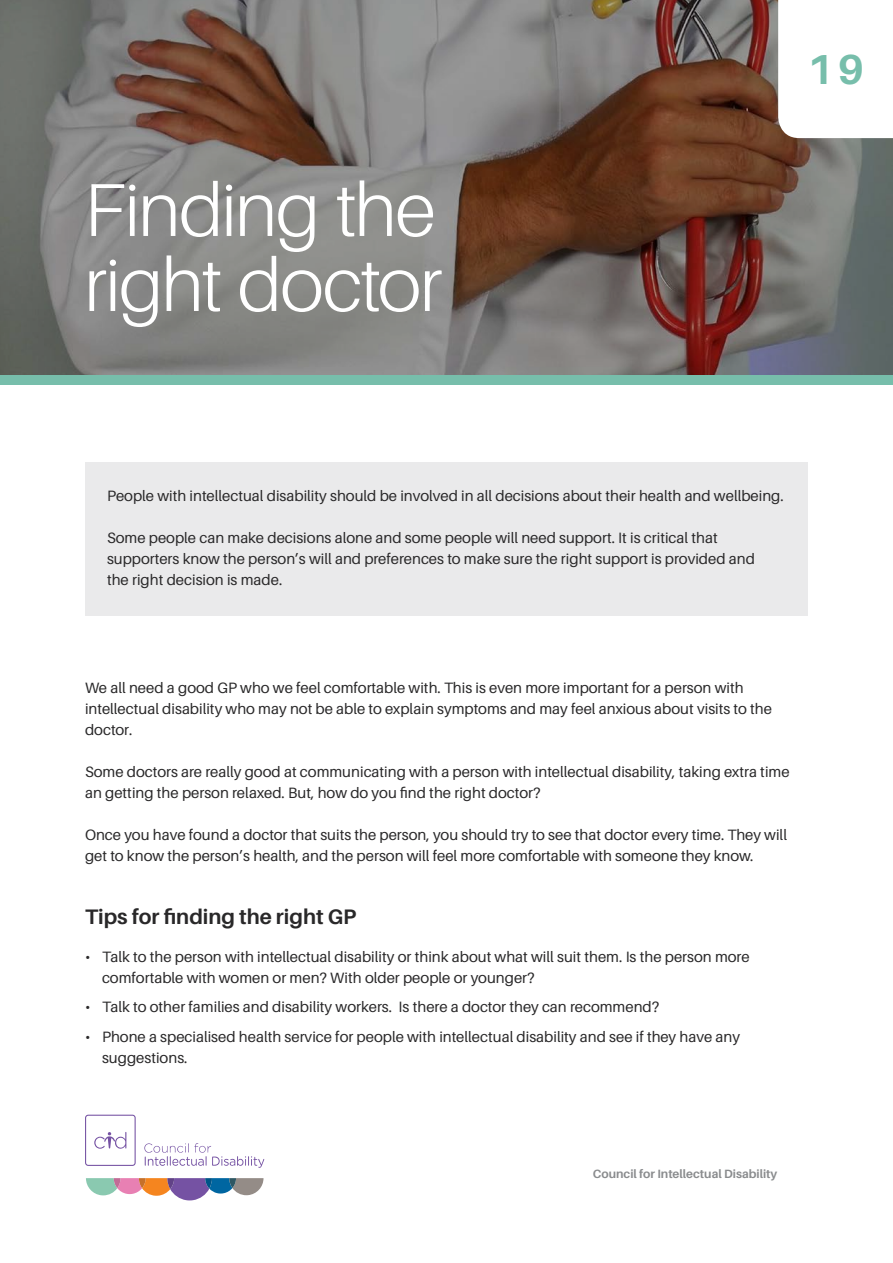
<style>
.page{position:relative;width:893px;height:1263px;background:#fff}
.page>*{position:absolute;margin:0;border:0;box-sizing:border-box;transform-origin:0 0}
.t1{font:300 75px/75px "Aileron";letter-spacing:-.02em;color:#fff}
.t2{font:700 42px "Aileron";color:#77beab}
.t3{font:700 21px "Aileron";color:#292829}
.t4{font:15px/21px "Aileron";color:#292829}
.t5{font:700 12px "Aileron";color:#8a8c8e}
</style>
<div class="page">
<svg style="left:144px;top:1143px;width:121px;height:25px"></svg>
<div style="left:85px;top:1115px;width:51px;height:51px;border:1px solid #7552a3;border-radius:3px"></div>
<svg style="left:94px;top:1132px;width:33px;height:17px"></svg>
<svg style="left:86px;top:1178px;width:177px;height:22px"></svg>
<img style="left:0;top:0;width:893px;height:375px">
<svg style="left:778px;top:0;width:115px;height:138px"></svg>
<div style="left:0;top:376px;width:893px;height:9px;background:#77beab"></div>
<div style="left:85px;top:462px;width:723px;height:153px;background:#eaeaeb"></div>
<h1 class="t1" style="left:84px;top:173px;width:360px">Finding the right doctor</h1>
<h2 class="t2" style="left:807px;top:46px;width:58px">19</h2>
<p class="t4" style="left:107px;top:485px;width:678px">People with intellectual disability should be involved in all decisions about their health and wellbeing.</p>
<p class="t4" style="left:107px;top:527px;width:649px">Some people can make decisions alone and some people will need support. It is critical that supporters know the person’s will and preferences to make sure the right support is provided and the right decision is made.</p>
<p class="t4" style="left:85px;top:677px;width:688px">We all need a good GP who we feel comfortable with. This is even more important for a person with intellectual disability who may not be able to explain symptoms and may feel anxious about visits to the doctor.</p>
<p class="t4" style="left:85px;top:761px;width:706px">Some doctors are really good at communicating with a person with intellectual disability, taking extra time an getting the person relaxed. But, how do you find the right doctor?</p>
<p class="t4" style="left:85px;top:824px;width:703px">Once you have found a doctor that suits the person, you should try to see that doctor every time. They will get to know the person’s health, and the person will feel more comfortable with someone they know.</p>
<h3 class="t3" style="left:85px;top:905px;width:273px">Tips for finding the right GP</h3>
<p class="t4" style="left:102px;top:946px;width:649px;text-indent:-17px">• Talk to the person with intellectual disability or think about what will suit them. Is the person more comfortable with women or men? With older people or younger?</p>
<p class="t4" style="left:85px;top:997px;width:576px">• Talk to other families and disability workers. Is there a doctor they can recommend?</p>
<p class="t4" style="left:102px;top:1026px;width:639px;text-indent:-17px">• Phone a specialised health service for people with intellectual disability and see if they have any suggestions.</p>
<p class="t5" style="left:593px;top:1167px;width:186px">Council for Intellectual Disability</p>
</div>
